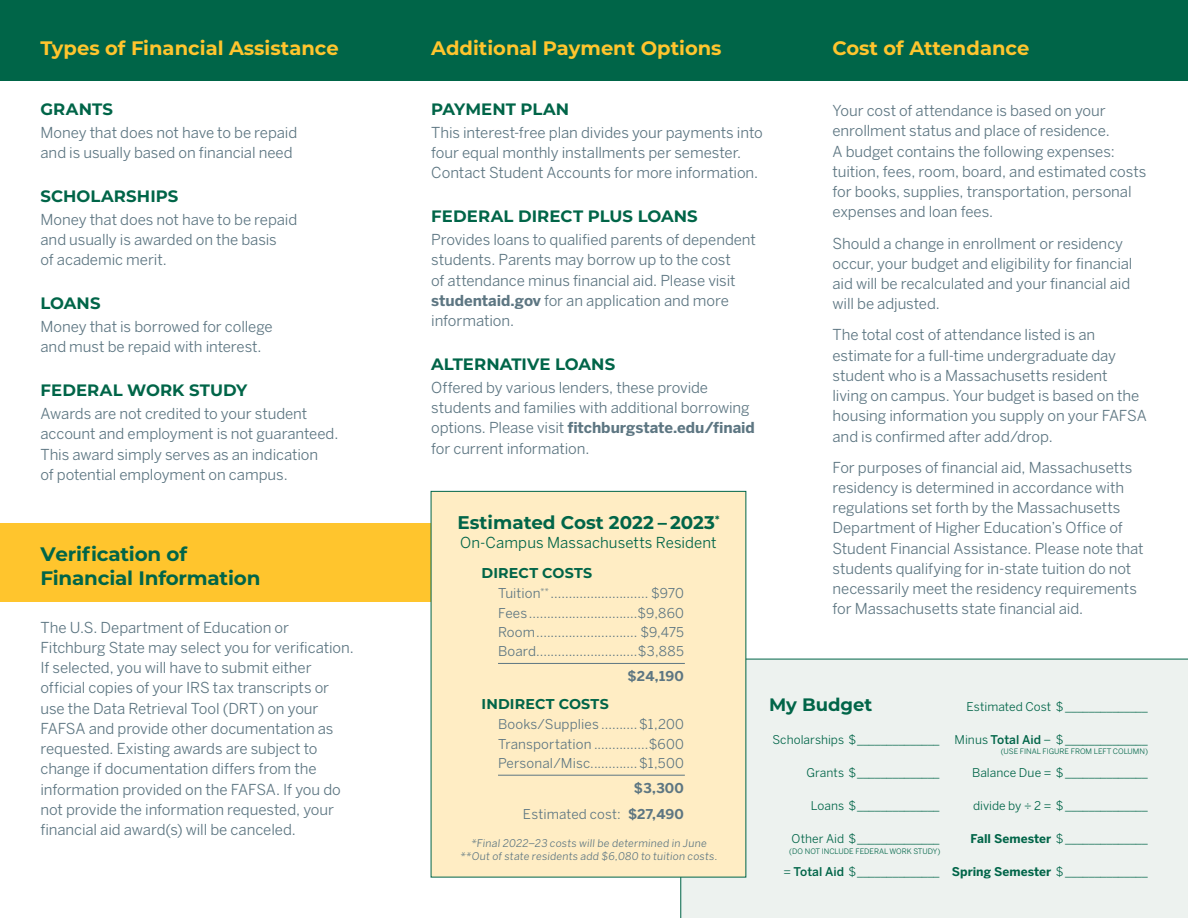
<style>
.page{position:relative;width:1188px;height:918px;background:#fff}
.page>*{position:absolute;margin:0;border:0;box-sizing:border-box;transform-origin:0 0}
.Main_head{font:700 19.5px "Montserrat";color:#ffc52d}
.head_1{font:700 19.5px/24px "Montserrat";letter-spacing:-.01em;color:#006548;scale:1.05 1}
.head_1-2{font:700 18.3px "Montserrat";color:#006548}
.head_1-3{font:700 18px "Montserrat";color:#006548}
.head_2{font:700 16.5px "Montserrat";letter-spacing:.005em;color:#006548}
.body_text{font:15px/20.2px "Benton Sans";letter-spacing:-.005em;color:#5d7682}
.head_1-4{font:15px "Benton Sans";letter-spacing:.005em;color:#006548}
.t1{font:700 14.25px "Montserrat";letter-spacing:.01em;color:#006548}
.t2{font:13.5px/19.4px "Benton Sans";letter-spacing:.01em;color:#5d7682;text-align:justify}
.t3{font:700 13.5px "Benton Sans";color:#5d7682}
.body_text-2{font:12px "Benton Sans";letter-spacing:.005em;color:#006548}
.t4{font:10.5px/13.5px "Benton Sans";color:#5d7682;text-align:center}
.t5{font:7.5px "Benton Sans";color:#006548}
.s1{font-weight:700}
.s2{font-weight:500}
</style>
<div class="page">
<div style="left:0;top:524px;width:446px;height:78px;background:#ffc52d"></div>
<div style="left:0;top:0;width:1188px;height:81px;background:#006548"></div>
<div style="left:680px;top:658px;width:508px;height:260px;background:#edf2ef"></div>
<div style="left:431px;top:491px;width:315px;height:386px;background:#ffedc4"></div>
<hr style="left:498px;top:663px;width:187px;height:1px;background:#5d7682">
<hr style="left:498px;top:775px;width:187px;height:1px;background:#5d7682">
<p class="Main_head" style="left:40px;top:34px;width:300px">Types of Financial Assistance</p>
<p class="head_2" style="left:40px;top:97px;width:74px">GRANTS</p>
<p class="body_text" style="left:40px;top:122px;width:258px">Money that does not have to be repaid and is usually based on financial need</p>
<p class="head_2" style="left:40px;top:184px;width:139px">SCHOLARSHIPS</p>
<p class="body_text" style="left:40px;top:209px;width:258px">Money that does not have to be repaid and usually is awarded on the basis<br>of academic merit.</p>
<p class="head_2" style="left:40px;top:291px;width:62px">LOANS</p>
<p class="body_text" style="left:40px;top:316px;width:234px">Money that is borrowed for college and must be repaid with interest.</p>
<p class="head_2" style="left:40px;top:378px;width:208px">FEDERAL WORK STUDY</p>
<p class="body_text" style="left:40px;top:403px;width:299px">Awards are not credited to your student account and employment is not guaranteed.<br>This award simply serves as an indication<br>of potential employment on campus.</p>
<p class="head_1" style="left:40px;top:542px;width:211px">Verification of<br>Financial Information</p>
<p class="body_text" style="left:40px;top:617px;width:315px">The U.S. Department of Education or Fitchburg State may select you for verification.<br>If selected, you will have to submit either official copies of your IRS tax transcripts or use the Data Retrieval Tool (DRT) on your FAFSA and provide other documentation as requested. Existing awards are subject to change if documentation differs from the information provided on the FAFSA. If you do not provide the information requested, your financial aid award(s) will be canceled.</p>
<p class="Main_head" style="left:431px;top:34px;width:292px">Additional Payment Options</p>
<p class="Main_head" style="left:832px;top:34px;width:198px">Cost of Attendance</p>
<p class="head_2" style="left:431px;top:97px;width:140px">PAYMENT PLAN</p>
<p class="body_text" style="left:431px;top:122px;width:333px">This interest-free plan divides your payments into four equal monthly installments per semester.<br>Contact Student Accounts for more information.</p>
<p class="head_2" style="left:431px;top:204px;width:268px">FEDERAL DIRECT PLUS LOANS</p>
<p class="body_text" style="left:431px;top:229px;width:326px">Provides loans to qualified parents of dependent students. Parents may borrow up to the cost<br>of attendance minus financial aid. Please visit <span class="s1">studentaid.gov</span> for an application and more information.</p>
<p class="head_2" style="left:431px;top:352px;width:185px">ALTERNATIVE LOANS</p>
<p class="body_text" style="left:431px;top:377px;width:325px">Offered by various lenders, these provide students and families with additional borrowing options. Please visit <span class="s1">fitchburgstate.edu/finaid </span>for current information.</p>
<p class="head_1-2" style="left:458px;top:509px;width:263px">Estimated Cost 2022 – 2023<sup>*</sup></p>
<p class="head_1-4" style="left:460px;top:534px;width:258px">On-Campus Massachusetts Resident</p>
<p class="t1" style="left:482px;top:562px;width:112px">DIRECT COSTS</p>
<p class="t2" style="left:498px;top:584px;width:188px">Tuition<sup>**</sup> ........................... $970<br>Fees..............................$9,860<br>Room............................ $9,475<br>Board............................$3,885</p>
<p class="t3" style="left:628px;top:668px;width:58px">$24,190</p>
<p class="t1" style="left:482px;top:693px;width:129px">INDIRECT COSTS</p>
<p class="t2" style="left:498px;top:715px;width:188px">Books/Supplies ..........$1,200<br>Transportation ...............$600<br>Personal/Misc.............$1,500</p>
<p class="t2" style="left:523px;top:775px;width:163px;line-height:25.7px;text-align:right"><span class="s1">$3,300<br></span>Estimated cost: <span class="s1">$27,490</span></p>
<p class="t4" style="left:460px;top:836px;width:260px">*Final 2022–23 costs will be determined in June **Out of state residents add $6,080 to tuition costs.</p>
<p class="body_text" style="left:832px;top:100px;width:315px">Your cost of attendance is based on your enrollment status and place of residence.<br>A budget contains the following expenses: tuition, fees, room, board, and estimated costs for books, supplies, transportation, personal expenses and loan fees.</p>
<p class="body_text" style="left:832px;top:233px;width:301px">Should a change in enrollment or residency occur, your budget and eligibility for financial aid will be recalculated and your financial aid will be adjusted.</p>
<p class="body_text" style="left:832px;top:325px;width:316px">The total cost of attendance listed is an estimate for a full-time undergraduate day student who is a Massachusetts resident<br>living on campus. Your budget is based on the housing information you supply on your FAFSA and is confirmed after add/drop.</p>
<p class="body_text" style="left:832px;top:457px;width:313px">For purposes of financial aid, Massachusetts residency is determined in accordance with regulations set forth by the Massachusetts Department of Higher Education’s Office of Student Financial Assistance. Please note that students qualifying for in-state tuition do not necessarily meet the residency requirements for Massachusetts state financial aid.</p>
<p class="head_1-3" style="left:769px;top:691px;width:105px">My Budget</p>
<p class="body_text-2" style="left:772px;top:732px;width:169px">Scholarships $______________</p>
<p class="body_text-2" style="left:806px;top:765px;width:135px">Grants $______________</p>
<p class="body_text-2" style="left:811px;top:798px;width:130px">Loans $______________</p>
<p class="body_text-2" style="left:792px;top:831px;width:150px">Other Aid $______________</p>
<p class="body_text-2" style="left:783px;top:864px;width:158px">= <span class="s2">Total Aid</span> $______________</p>
<p class="t5" style="left:789px;top:847px;width:153px">(DO NOT INCLUDE FEDERAL WORK STUDY)</p>
<p class="body_text-2" style="left:967px;top:700px;width:183px">Estimated Cost $ ______________</p>
<p class="body_text-2" style="left:955px;top:733px;width:195px">Minus <span class="s2">Total Aid</span> – $ ______________</p>
<p class="body_text-2" style="left:972px;top:766px;width:177px">Balance Due = $ ______________</p>
<p class="body_text-2" style="left:973px;top:799px;width:176px">divide by ÷ 2 = $ ______________</p>
<p class="body_text-2" style="left:971px;top:832px;width:179px"><span class="s1">Fall Semester</span> $ ______________</p>
<p class="body_text-2" style="left:952px;top:865px;width:197px"><span class="s1">Spring Semester</span> $ ______________</p>
<p class="t5" style="left:1001px;top:747px;width:149px">(USE FINAL FIGURE FROM LEFT COLUMN)</p>
</div>
